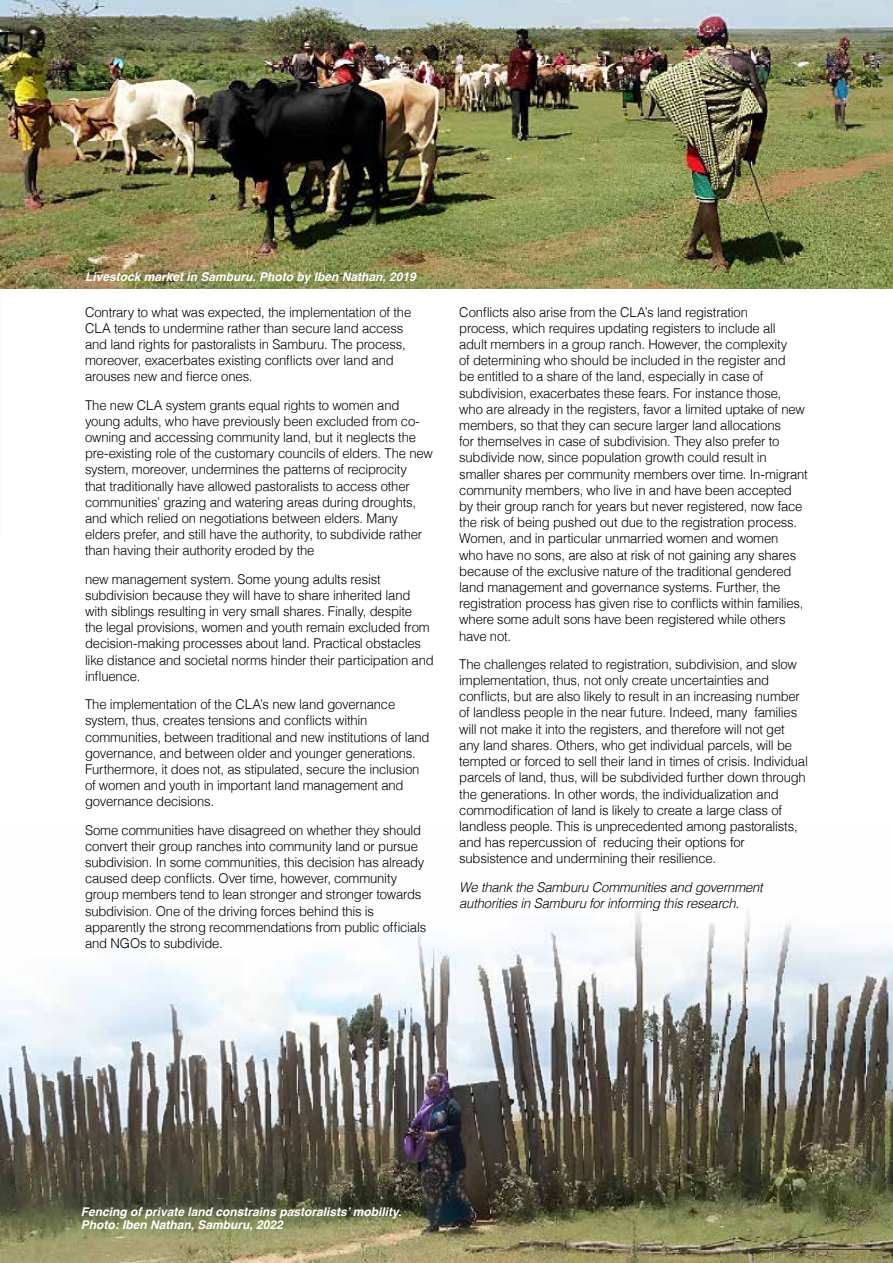
<style>
.page{position:relative;width:893px;height:1263px;background:#fff}
.page>*{position:absolute;margin:0;border:0;box-sizing:border-box;transform-origin:0 0}
.t1{font:300 13.5px/16.2px "Helvetica";letter-spacing:-.015em;color:#000}
.t2{font:italic 300 13.5px/16.2px "Helvetica";letter-spacing:-.015em;color:#000}
.t3{font:italic 700 12px/12.9px "Helvetica";color:#fff}
</style>
<div class="page">
<img style="left:0;top:909px;width:893px;height:354px">
<img style="left:0;top:0;width:893px;height:289px">
<p class="t3" style="left:85px;top:270px;width:332px">Livestock market in Samburu. Photo by Iben Nathan, 2019</p>
<p class="t1" style="left:85px;top:303px;width:328px">Contrary to what was expected, the implementation of the CLA tends to undermine rather than secure land access and land rights for pastoralists in Samburu. The process, moreover, exacerbates existing conflicts over land and arouses new and fierce ones.</p>
<p class="t1" style="left:85px;top:396px;width:349px">The new CLA system grants equal rights to women and young adults, who have previously been excluded from co&shy;owning and accessing community land, but it neglects the pre-existing role of the customary councils of elders. The new system, moreover, undermines the patterns of reciprocity<br>that traditionally have allowed pastoralists to access other communities’ grazing and watering areas during droughts, and which relied on negotiations between elders. Many elders prefer, and still have the authority, to subdivide rather than having their authority eroded by the</p>
<p class="t1" style="left:85px;top:570px;width:350px">new management system. Some young adults resist subdivision because they will have to share inherited land with siblings resulting in very small shares. Finally, despite<br>the legal provisions, women and youth remain excluded from decision-making processes about land. Practical obstacles like distance and societal norms hinder their participation and influence.</p>
<p class="t1" style="left:85px;top:695px;width:346px">The implementation of the CLA’s new land governance system, thus, creates tensions and conflicts within communities, between traditional and new institutions of land governance, and between older and younger generations.<br>Furthermore, it does not, as stipulated, secure the inclusion of women and youth in important land management and governance decisions.</p>
<p class="t1" style="left:85px;top:821px;width:343px">Some communities have disagreed on whether they should convert their group ranches into community land or pursue subdivision. In some communities, this decision has already caused deep conflicts. Over time, however, community group members tend to lean stronger and stronger towards subdivision. One of the driving forces behind this is apparently the strong recommendations from public officials and NGOs to subdivide.</p>
<p class="t1" style="left:459px;top:303px;width:350px">Conflicts also arise from the CLA’s land registration<br>process, which requires updating registers to include all<br>adult members in a group ranch. However, the complexity<br>of determining who should be included in the register and<br>be entitled to a share of the land, especially in case of subdivision, exacerbates these fears. For instance those, who are already in the registers, favor a limited uptake of new members, so that they can secure larger land allocations<br>for themselves in case of subdivision. They also prefer to subdivide now, since population growth could result in smaller shares per community members over time. In-migrant community members, who live in and have been accepted by their group ranch for years but never registered, now face the risk of being pushed out due to the registration process.<br>Women, and in particular unmarried women and women<br>who have no sons, are also at risk of not gaining any shares because of the exclusive nature of the traditional gendered land management and governance systems. Further, the registration process has given rise to conflicts within families, where some adult sons have been registered while others have not.</p>
<p class="t1" style="left:459px;top:655px;width:350px">The challenges related to registration, subdivision, and slow implementation, thus, not only create uncertainties and conflicts, but are also likely to result in an increasing number of landless people in the near future. Indeed, many families will not make it into the registers, and therefore will not get any land shares. Others, who get individual parcels, will be tempted or forced to sell their land in times of crisis. Individual parcels of land, thus, will be subdivided further down through the generations. In other words, the individualization and commodification of land is likely to create a large class of landless people. This is unprecedented among pastoralists, and has repercussion of reducing their options for subsistence and undermining their resilience.</p>
<p class="t2" style="left:459px;top:878px;width:305px">We thank the Samburu Communities and government authorities in Samburu for informing this research.</p>
<p class="t3" style="left:81px;top:1205px;width:322px">Fencing of private land constrains pastoralists’ mobility.<br>Photo: Iben Nathan, Samburu, 2022</p>
</div>
